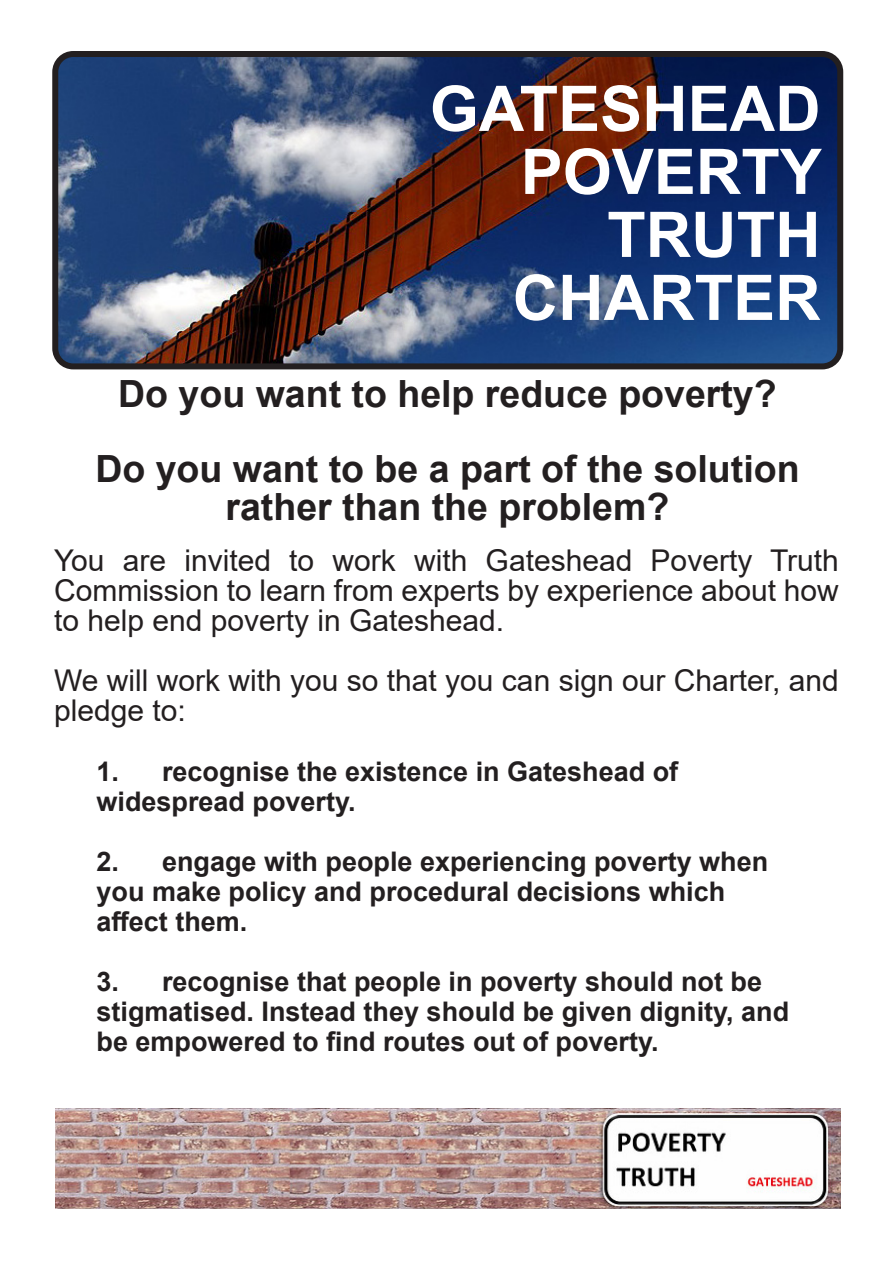
<style>
.page{position:relative;width:893px;height:1263px;background:#fff}
.page>*{position:absolute;margin:0;border:0;box-sizing:border-box;transform-origin:0 0}
.t1{font:700 63px/63px "Arial";color:#fff;text-align:right}
.t2{font:700 37.5px/37.5px "Arial";color:#231f20;text-align:center}
.t3{font:30px/30px "Arial";color:#231f20;text-align:justify}
.t4{font:700 27px/30px "Arial";color:#231f20}
</style>
<div class="page">
<img style="left:59px;top:58px;width:777px;height:304px">
<div style="left:52px;top:51px;width:791px;height:318px;border:6px solid #231f20;border-radius:18px"></div>
<img style="left:55px;top:1108px;width:785px;height:101px">
<p class="t1" style="left:430px;top:78px;width:394px">GATESHEAD<br>POVERTY</p>
<p class="t1" style="left:513px;top:204px;width:309px">TRUTH<br>CHARTER</p>
<p class="t2" style="left:118px;top:376px;width:660px">Do you want to help reduce poverty?</p>
<p class="t2" style="left:95px;top:451px;width:706px">Do you want to be a part of the solution rather than the problem?</p>
<p class="t3" style="left:54px;top:545px;width:786px">You are invited to work with Gateshead Poverty Truth Commission to learn from experts by experience about how to help end poverty in Gateshead.</p>
<p class="t3" style="left:54px;top:665px;width:786px">We will work with you so that you can sign our Charter, and pledge to:</p>
<p class="t4" style="left:97px;top:757px;width:583px">1. recognise the existence in Gateshead of widespread poverty.</p>
<p class="t4" style="left:97px;top:847px;width:673px">2. engage with people experiencing poverty when you make policy and procedural decisions which affect them.</p>
<p class="t4" style="left:97px;top:967px;width:694px">3. recognise that people in poverty should not be stigmatised. Instead they should be given dignity, and be empowered to find routes out of poverty.</p>
</div>
